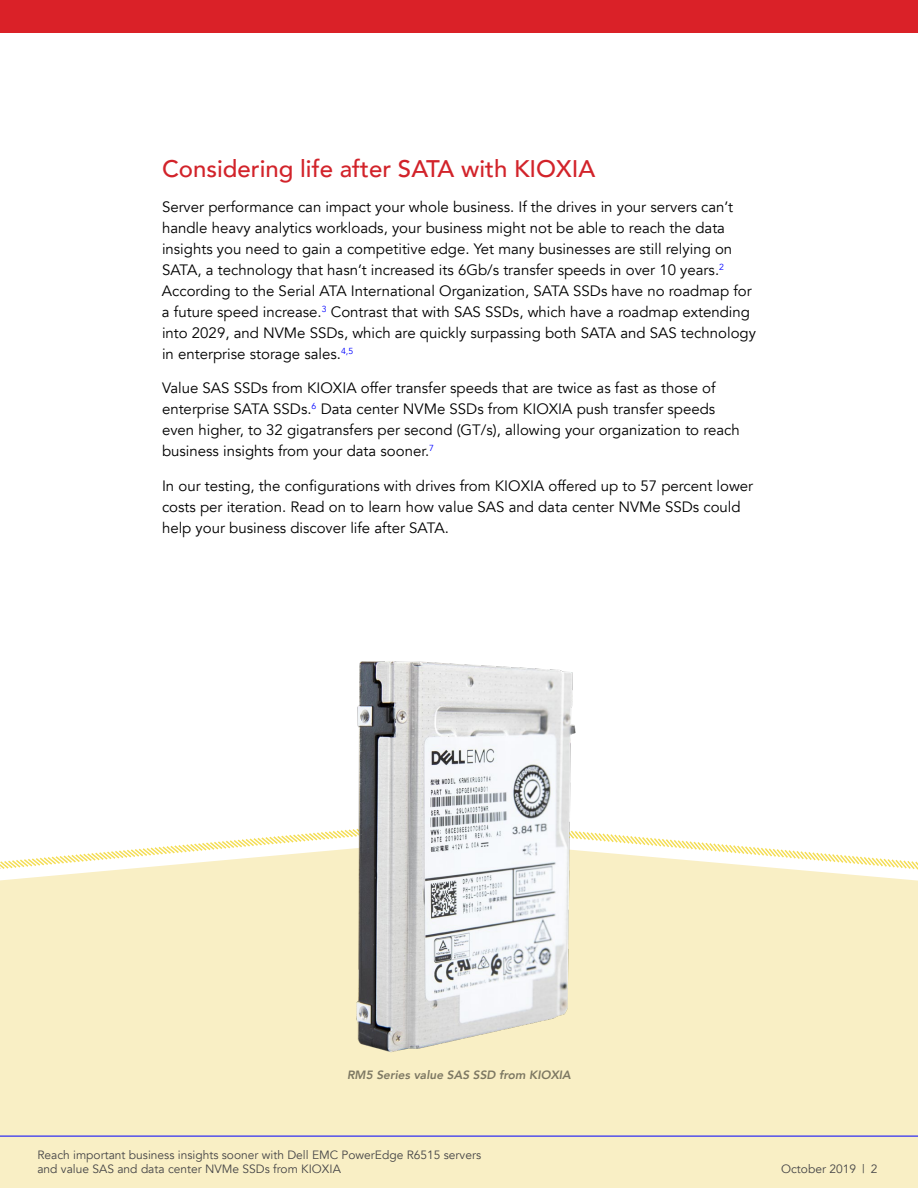
<style>
.page{position:relative;width:918px;height:1188px;background:#fff}
.page>*{position:absolute;margin:0;border:0;box-sizing:border-box;transform-origin:0 0}
.t1{font:500 24px "Avenir";color:#d2232a}
.t2{font:15px/21px "Avenir";color:#000}
.t3{font:12px/14.4px "Avenir";color:#464547}
.t4{font:italic 800 12px "Avenir";color:#000}
</style>
<div class="page">
<div style="left:0;top:874px;width:918px;height:314px;background:#f9efc5"></div>
<svg style="left:0;top:830px;width:918px;height:44px"></svg>
<img style="left:339px;top:661px;width:246px;height:401px">
<hr style="left:0;top:1136px;width:918px;height:1px;background:#00f">
<div style="left:0;top:0;width:918px;height:32px;background:#da2128"></div>
<h1 class="t1" style="left:162px;top:148px;width:435px">Considering life after SATA with KIOXIA</h1>
<p class="t2" style="left:162px;top:196px;width:595px">Server performance can impact your whole business. If the drives in your servers can’t handle heavy analytics workloads, your business might not be able to reach the data insights you need to gain a competitive edge. Yet many businesses are still relying on SATA, a technology that hasn’t increased its 6Gb/s transfer speeds in over 10 years.<sup>2<br></sup>According to the Serial ATA International Organization, SATA SSDs have no roadmap for a future speed increase.<sup>3</sup> Contrast that with SAS SSDs, which have a roadmap extending into 2029, and NVMe SSDs, which are quickly surpassing both SATA and SAS technology in enterprise storage sales.<sup>4,5</sup></p>
<p class="t2" style="left:162px;top:378px;width:579px">Value SAS SSDs from KIOXIA offer transfer speeds that are twice as fast as those of enterprise SATA SSDs.<sup>6</sup> Data center NVMe SSDs from KIOXIA push transfer speeds even higher, to 32 gigatransfers per second (GT/s), allowing your organization to reach business insights from your data sooner.<sup>7</sup></p>
<p class="t2" style="left:162px;top:475px;width:593px">In our testing, the configurations with drives from KIOXIA offered up to 57 percent lower costs per iteration. Read on to learn how value SAS and data center NVMe SSDs could help your business discover life after SATA.</p>
<p class="t4" style="left:347px;top:1068px;width:225px">RM5 Series value SAS SSD from KIOXIA</p>
<p class="t3" style="left:37px;top:1148px;width:445px">Reach important business insights sooner with Dell EMC PowerEdge R6515 servers and value SAS and data center NVMe SSDs from KIOXIA</p>
<p class="t3" style="left:781px;top:1162px;width:98px">October 2019 | 2</p>
</div>
